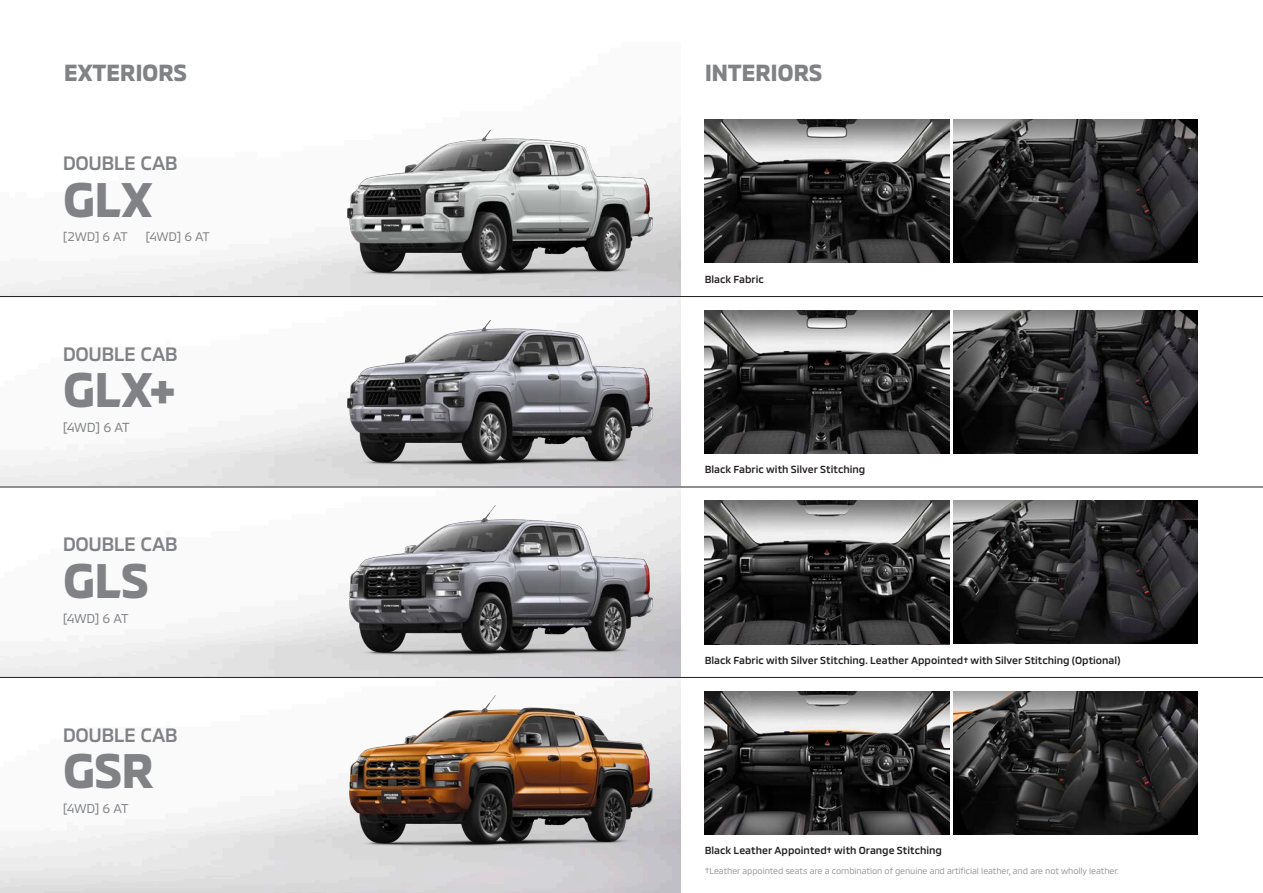
<style>
.page{position:relative;width:1263px;height:893px;background:#fff}
.page>*{position:absolute;margin:0;border:0;box-sizing:border-box;transform-origin:0 0}
.t1{font:700 49.95px "MMC";letter-spacing:-.025em;color:#808285}
.t2{font:700 24px "MMC";letter-spacing:-.02em;color:#808285}
.t3{font:500 19.95px "MMC";letter-spacing:-.02em;color:#808285}
.t4{font:13.5px "MMC";color:#808285}
.t5{font:13.2px "MMC";letter-spacing:-.035em;color:#808285}
.t6{font:12.9px "MMC";letter-spacing:-.025em;color:#808285}
.t7{font:500 10.5px "MMC";color:#231f20}
.t8{font:8.7px "MMC";letter-spacing:-.01em;color:#939598}
.s1{font-size:48.45px}
.s2{font-size:9px;color:#010203}
</style>
<div class="page">
<img style="left:338px;top:106px;width:324px;height:762px">
<hr style="left:0;top:296px;width:1263px;height:1px;background:#231f20">
<hr style="left:0;top:487px;width:1263px;height:1px;background:#231f20">
<hr style="left:0;top:677px;width:1263px;height:1px;background:#231f20">
<img style="left:705px;top:120px;width:244px;height:143px">
<img style="left:953px;top:120px;width:245px;height:143px">
<img style="left:953px;top:310px;width:245px;height:143px">
<img style="left:953px;top:501px;width:245px;height:143px">
<img style="left:705px;top:310px;width:244px;height:143px">
<img style="left:705px;top:501px;width:244px;height:143px">
<img style="left:705px;top:691px;width:244px;height:143px">
<img style="left:953px;top:691px;width:245px;height:143px">
<h2 class="t2" style="left:64px;top:54px;width:125px">EXTERIORS</h2>
<h2 class="t2" style="left:705px;top:54px;width:119px">INTERIORS</h2>
<h3 class="t3" style="left:63px;top:147px;width:117px">DOUBLE CAB</h3>
<h1 class="t1" style="left:63px;top:160px;width:92px">GLX</h1>
<p class="t6" style="left:63px;top:226px;width:67px">[2WD] 6 AT</p>
<p class="t6" style="left:145px;top:226px;width:66px">[4WD] 6 AT</p>
<h3 class="t3" style="left:63px;top:338px;width:117px">DOUBLE CAB</h3>
<h1 class="t1" style="left:63px;top:350px;width:114px">GLX<span class="s1">+</span></h1>
<p class="t4" style="left:63px;top:417px;width:69px">[4WD] 6 AT</p>
<h3 class="t3" style="left:63px;top:528px;width:117px">DOUBLE CAB</h3>
<h1 class="t1" style="left:63px;top:541px;width:88px">GLS</h1>
<p class="t5" style="left:63px;top:607px;width:67px">[4WD] 6 AT</p>
<h3 class="t3" style="left:63px;top:719px;width:117px">DOUBLE CAB</h3>
<h1 class="t1" style="left:63px;top:731px;width:93px">GSR</h1>
<p class="t5" style="left:63px;top:798px;width:67px">[4WD] 6 AT</p>
<p class="t7" style="left:705px;top:271px;width:61px">Black Fabric</p>
<p class="t7" style="left:705px;top:461px;width:162px">Black Fabric with Silver Stitching</p>
<p class="t7" style="left:705px;top:651px;width:417px">Black Fabric with Silver Stitching. Leather Appointed<span class="s2">†</span> with Silver Stitching (Optional)</p>
<p class="t7" style="left:705px;top:842px;width:239px">Black Leather Appointed<span class="s2">†</span> with Orange Stitching</p>
<p class="t8" style="left:705px;top:864px;width:416px">†Leather appointed seats are a combination of genuine and artificial leather, and are not wholly leather.</p>
</div>
